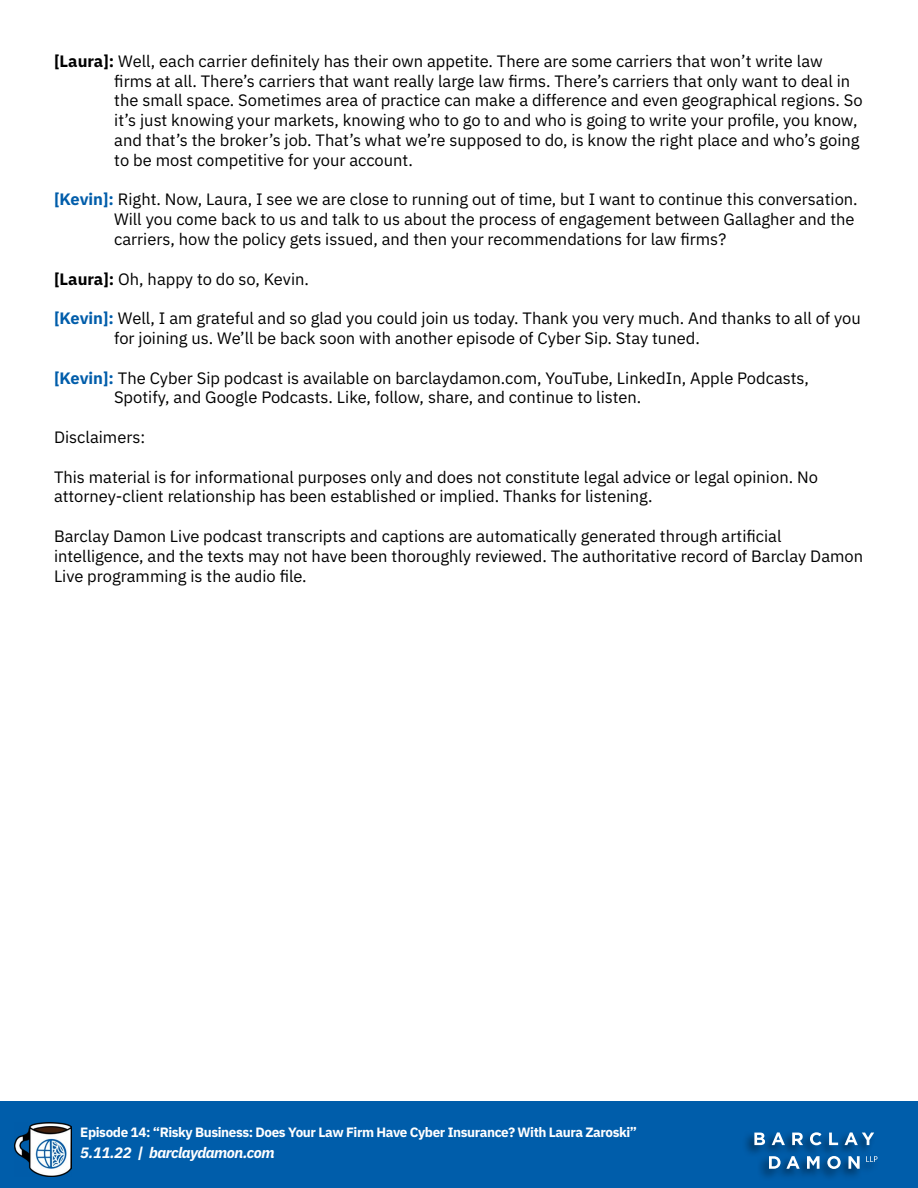
<style>
.page{position:relative;width:918px;height:1188px;background:#fff}
.page>*{position:absolute;margin:0;border:0;box-sizing:border-box;transform-origin:0 0}
.t1{font:16.5px/19.8px "IBM Plex Sans";color:#000}
.t2{font:italic 700 15px "IBM Plex Sans";letter-spacing:-.03em;color:#fff}
.t3{font:700 13.5px "IBM Plex Sans";letter-spacing:-.03em;color:#fff}
.s1{font-weight:700}
.s2{font-weight:700;color:#005daa}
</style>
<div class="page">
<div style="left:0;top:1102px;width:918px;height:86px;background:#005daa"></div>
<img style="left:15px;top:1123px;width:56px;height:53px">
<div style="left:742px;top:1130px;width:138px;height:51px;background:#000;opacity:.55"></div>
<svg style="left:866px;top:1156px;width:11px;height:6px"></svg>
<svg style="left:754px;top:1133px;width:11px;height:12px"></svg>
<svg style="left:772px;top:1132px;width:13px;height:13px"></svg>
<svg style="left:792px;top:1133px;width:11px;height:12px"></svg>
<svg style="left:810px;top:1132px;width:12px;height:13px"></svg>
<svg style="left:829px;top:1133px;width:9px;height:12px"></svg>
<svg style="left:845px;top:1132px;width:29px;height:13px"></svg>
<svg style="left:769px;top:1156px;width:31px;height:13px"></svg>
<svg style="left:807px;top:1156px;width:13px;height:13px"></svg>
<svg style="left:827px;top:1156px;width:14px;height:13px"></svg>
<svg style="left:848px;top:1156px;width:12px;height:13px"></svg>
<p class="t1" style="left:114px;top:50px;width:750px;text-indent:-60px"><span class="s1">[Laura]:</span> Well, each carrier definitely has their own appetite. There are some carriers that won’t write law firms at all. There’s carriers that want really large law firms. There’s carriers that only want to deal in the small space. Sometimes area of practice can make a difference and even geographical regions. So it’s just knowing your markets, knowing who to go to and who is going to write your profile, you know, and that’s the broker’s job. That’s what we’re supposed to do, is know the right place and who’s going to be most competitive for your account.</p>
<p class="t1" style="left:114px;top:188px;width:745px;text-indent:-60px"><span class="s2">[Kevin]:</span> Right. Now, Laura, I see we are close to running out of time, but I want to continue this conversation.<br>Will you come back to us and talk to us about the process of engagement between Gallagher and the carriers, how the policy gets issued, and then your recommendations for law firms?</p>
<p class="t1" style="left:54px;top:268px;width:256px"><span class="s1">[Laura]:</span> Oh, happy to do so, Kevin.</p>
<p class="t1" style="left:114px;top:307px;width:748px;text-indent:-60px"><span class="s2">[Kevin]:</span> Well, I am grateful and so glad you could join us today. Thank you very much. And thanks to all of you for joining us. We’ll be back soon with another episode of Cyber Sip. Stay tuned.</p>
<p class="t1" style="left:114px;top:367px;width:696px;text-indent:-60px"><span class="s2">[Kevin]:</span> The Cyber Sip podcast is available on barclaydamon.com, YouTube, LinkedIn, Apple Podcasts,<br>Spotify, and Google Podcasts. Like, follow, share, and continue to listen.</p>
<p class="t1" style="left:54px;top:426px;width:93px">Disclaimers:</p>
<p class="t1" style="left:54px;top:466px;width:765px">This material is for informational purposes only and does not constitute legal advice or legal opinion. No attorney-client relationship has been established or implied. Thanks for listening.</p>
<p class="t1" style="left:54px;top:525px;width:811px">Barclay Damon Live podcast transcripts and captions are automatically generated through artificial intelligence, and the texts may not have been thoroughly reviewed. The authoritative record of Barclay Damon<br>Live programming is the audio file.</p>
<p class="t3" style="left:80px;top:1121px;width:558px">Episode 14: “Risky Business: Does Your Law Firm Have Cyber Insurance? With Laura Zaroski”</p>
<p class="t2" style="left:80px;top:1140px;width:196px">5.11.22 | barclaydamon.com</p>
</div>
